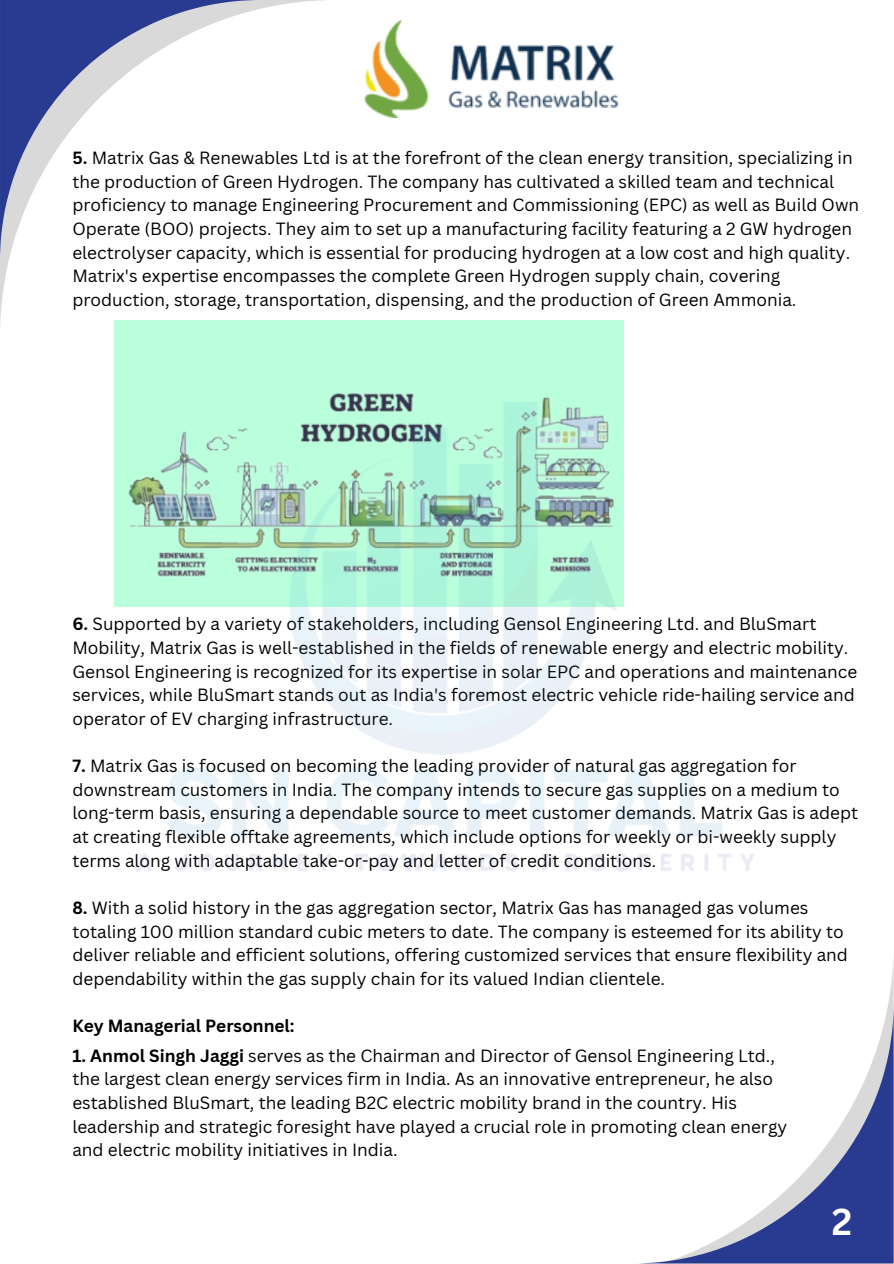
<style>
.page{position:relative;width:894px;height:1264px;background:#fff}
.page>*{position:absolute;margin:0;border:0;box-sizing:border-box;transform-origin:0 0}
.t1{font:700 36.6px "Canva Sans";color:#fff}
.t2{font:17.25px/23.7px "Canva Sans";color:#000}
.t3{font:700 17.25px "Canva Sans";color:#000}
.s1{font-weight:700}
</style>
<div class="page">
<svg style="left:0;top:0;width:325px;height:325px"></svg>
<svg style="left:0;top:0;width:261px;height:261px"></svg>
<svg style="left:648px;top:1002px;width:245px;height:261px"></svg>
<img style="left:363px;top:20px;width:256px;height:98px">
<img style="left:114px;top:370px;width:640px;height:501px">
<p class="t2" style="left:72px;top:146px;width:788px"><span class="s1">5.</span> Matrix Gas &amp; Renewables Ltd is at the forefront of the clean energy transition, specializing in the production of Green Hydrogen. The company has cultivated a skilled team and technical proficiency to manage Engineering Procurement and Commissioning (EPC) as well as Build Own Operate (BOO) projects. They aim to set up a manufacturing facility featuring a 2 GW hydrogen electrolyser capacity, which is essential for producing hydrogen at a low cost and high quality.<br>Matrix's expertise encompasses the complete Green Hydrogen supply chain, covering production, storage, transportation, dispensing, and the production of Green Ammonia.</p>
<p class="t2" style="left:72px;top:611px;width:786px"><span class="s1">6.</span> Supported by a variety of stakeholders, including Gensol Engineering Ltd. and BluSmart Mobility, Matrix Gas is well-established in the fields of renewable energy and electric mobility.<br>Gensol Engineering is recognized for its expertise in solar EPC and operations and maintenance services, while BluSmart stands out as India's foremost electric vehicle ride-hailing service and operator of EV charging infrastructure.</p>
<p class="t2" style="left:72px;top:753px;width:787px"><span class="s1">7.</span> Matrix Gas is focused on becoming the leading provider of natural gas aggregation for downstream customers in India. The company intends to secure gas supplies on a medium to long-term basis, ensuring a dependable source to meet customer demands. Matrix Gas is adept at creating flexible offtake agreements, which include options for weekly or bi-weekly supply terms along with adaptable take-or-pay and letter of credit conditions.</p>
<p class="t2" style="left:72px;top:895px;width:776px"><span class="s1">8.</span> With a solid history in the gas aggregation sector, Matrix Gas has managed gas volumes totaling 100 million standard cubic meters to date. The company is esteemed for its ability to deliver reliable and efficient solutions, offering customized services that ensure flexibility and dependability within the gas supply chain for its valued Indian clientele.</p>
<p class="t3" style="left:72px;top:1013px;width:224px">Key Managerial Personnel:</p>
<p class="t2" style="left:72px;top:1043px;width:716px"><span class="s1">1. Anmol Singh Jaggi</span> serves as the Chairman and Director of Gensol Engineering Ltd., the largest clean energy services firm in India. As an innovative entrepreneur, he also established BluSmart, the leading B2C electric mobility brand in the country. His leadership and strategic foresight have played a crucial role in promoting clean energy and electric mobility initiatives in India.</p>
<p class="t1" style="left:831px;top:1195px;width:22px">2</p>
</div>
